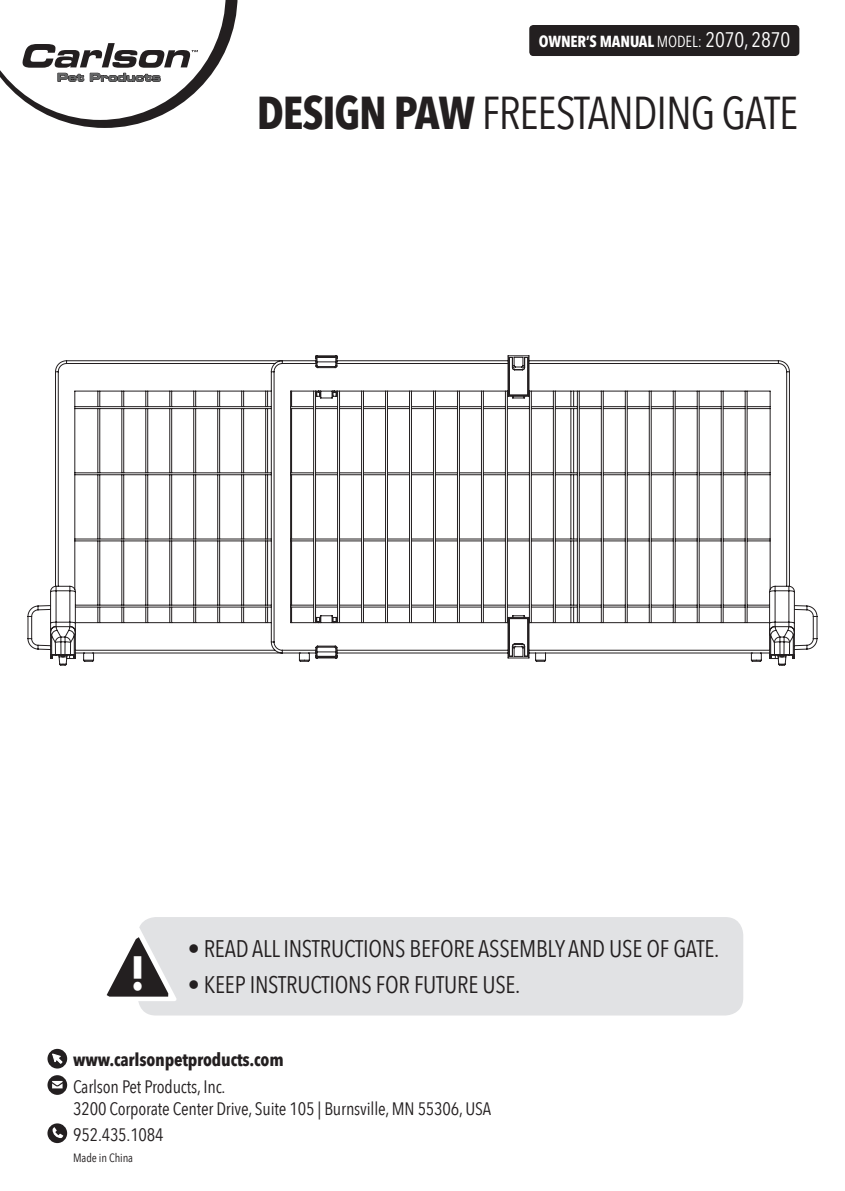
<style>
.page{position:relative;width:845px;height:1191px;background:#fff}
.page>*{position:absolute;margin:0;border:0;box-sizing:border-box;transform-origin:0 0}
.t1{font:700 48px "Avenir Next Condensed";color:#fff}
.t2{font:46px "Avenir Next Condensed";letter-spacing:-.025em;color:#231f20}
.Body__0625_space_aft{font:24px "Avenir Next Condensed";letter-spacing:-.01em;color:#231f20}
.t3{font:18px "Avenir Next Condensed";letter-spacing:-.01em;color:#231f20}
.t4{font:700 18px "Avenir Next Condensed";letter-spacing:-.01em;color:#231f20}
.t5{font:700 16px "Avenir Next Condensed";letter-spacing:-.01em;color:#fff}
.t6{font:12px "Avenir Next Condensed";letter-spacing:-.01em;color:#231f20}
.s1{font-weight:400}
.s2{font-weight:400;font-size:21px}
.s3{font-weight:700}
</style>
<div class="page">
<svg style="left:27px;top:355px;width:791px;height:311px"></svg>
<svg style="left:0;top:0;width:238px;height:128px"></svg>
<div style="left:529px;top:25px;width:270px;height:31px;background:#231f20;border-radius:4px"></div>
<svg style="left:47px;top:1048px;width:20px;height:20px"></svg>
<svg style="left:51px;top:1052px;width:13px;height:13px"></svg>
<div style="left:47px;top:1123px;width:20px;height:20px;background:#231f20;border-radius:50%"></div>
<svg style="left:53px;top:1127px;width:10px;height:11px"></svg>
<div style="left:47px;top:1075px;width:20px;height:19px;background:#231f20;border-radius:50%"></div>
<svg style="left:52px;top:1081px;width:11px;height:7px"></svg>
<div style="left:138px;top:917px;width:605px;height:98px;background:#e1e2e4;border-radius:18px"></div>
<svg style="left:106px;top:921px;width:70px;height:93px"></svg>
<p class="t5" style="left:539px;top:32px;width:253px">OWNER’S MANUAL <span class="s1">MODEL:</span> <span class="s2">2070, 2870</span></p>
<p class="t2" style="left:257px;top:74px;width:543px"><span class="s3">DESIGN PAW</span> FREESTANDING GATE</p>
<p class="t1" style="left:130px;top:944px;width:17px">!</p>
<p class="Body__0625_space_aft" style="left:188px;top:928px;width:533px">• READ ALL INSTRUCTIONS BEFORE ASSEMBLY AND USE OF GATE.</p>
<p class="Body__0625_space_aft" style="left:188px;top:964px;width:334px">• KEEP INSTRUCTIONS FOR FUTURE USE.</p>
<p class="t4" style="left:73px;top:1049px;width:212px">www.carlsonpetproducts.com</p>
<p class="t3" style="left:73px;top:1071px;width:154px">Carlson Pet Products, Inc.</p>
<p class="t3" style="left:73px;top:1092px;width:419px">3200 Corporate Center Drive, Suite 105 | Burnsville, MN 55306, USA</p>
<p class="t3" style="left:73px;top:1119px;width:92px">952.435.1084</p>
<p class="t6" style="left:73px;top:1147px;width:61px">Made in China</p>
</div>
